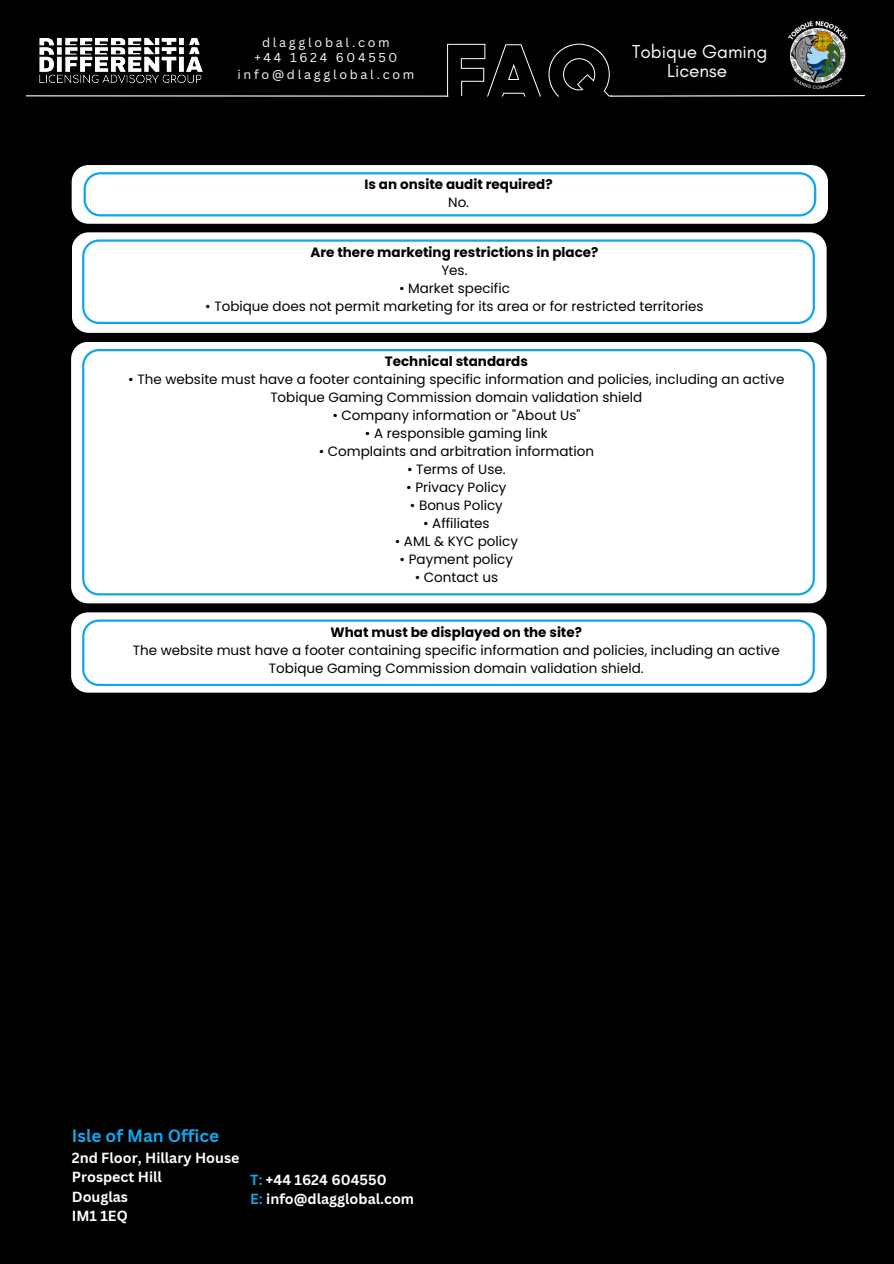
<style>
.page{position:relative;width:894px;height:1264px;background:#fff}
.page>*{position:absolute;margin:0;border:0;box-sizing:border-box;transform-origin:0 0}
.t1{font:19.05px/19px "Glacial Indifference";color:#fff;text-align:center}
.t2{font:700 17.25px "Canva Sans";color:#11a6e9}
.t3{font:700 14.25px/19.2px "Canva Sans";color:#fff}
.t4{font:13.5px/18px "Poppins";color:#000;text-align:center}
.t5{font:700 13.5px/18px "Poppins";color:#000;text-align:center}
.t6{font:12.6px "Canva Sans";letter-spacing:.215em;color:#fff}
.s1{font-weight:400}
.s2{font-weight:700}
.s3{color:#11a6e9}
</style>
<div class="page">
<div style="left:0;top:0;width:893px;height:1263px;background:#000"></div>
<div style="left:72px;top:232px;width:754px;height:101px;background:#fff;border-radius:17px"></div>
<svg style="left:82px;top:239px;width:732px;height:85px"></svg>
<div style="left:71px;top:342px;width:755px;height:261px;background:#fff;border-radius:17px"></div>
<svg style="left:82px;top:349px;width:732px;height:246px"></svg>
<div style="left:71px;top:612px;width:755px;height:80px;background:#fff;border-radius:17px"></div>
<svg style="left:82px;top:619px;width:732px;height:67px"></svg>
<img style="left:39px;top:38px;width:164px;height:46px">
<svg style="left:447px;top:44px;width:94px;height:53px"></svg>
<svg style="left:548px;top:44px;width:317px;height:53px"></svg>
<hr style="left:26px;top:95px;width:422px;height:2px;background:#fff">
<img style="left:788px;top:22px;width:58px;height:66px">
<div style="left:72px;top:165px;width:755px;height:59px;background:#fff;border-radius:17px"></div>
<svg style="left:83px;top:172px;width:733px;height:44px"></svg>
<h1 class="t6" style="left:262px;top:34px;width:129px">dlagglobal.com</h1>
<p class="t6" style="left:237px;top:65px;width:178px">info@dlagglobal.com</p>
<p class="t6" style="left:254px;top:49px;width:144px">+44 1624 604550</p>
<h3 class="t5" style="left:364px;top:175px;width:190px">Is an onsite audit required?<br><span class="s1">No.</span></h3>
<p class="t1" style="left:632px;top:42px;width:137px">Tobique Gaming<br>License</p>
<p class="t5" style="left:310px;top:243px;width:289px">Are there marketing restrictions in place?<br><span class="s1">Yes.</span></p>
<p class="t4" style="left:399px;top:279px;width:112px">• Market specific</p>
<p class="t4" style="left:205px;top:297px;width:499px">• Tobique does not permit marketing for its area or for restricted territories</p>
<p class="t5" style="left:385px;top:352px;width:144px">Technical standards</p>
<p class="t4" style="left:128px;top:370px;width:657px">• The website must have a footer containing specific information and policies, including an active<br>Tobique Gaming Commission domain validation shield</p>
<p class="t4" style="left:332px;top:406px;width:249px">• Company information or "About Us"</p>
<p class="t4" style="left:365px;top:424px;width:184px">• A responsible gaming link</p>
<p class="t4" style="left:318px;top:442px;width:277px">• Complaints and arbitration information</p>
<p class="t4" style="left:407px;top:460px;width:100px">• Terms of Use.</p>
<p class="t4" style="left:406px;top:478px;width:102px">• Privacy Policy</p>
<p class="t4" style="left:410px;top:496px;width:94px">• Bonus Policy</p>
<p class="t4" style="left:423px;top:514px;width:68px">• Affiliates</p>
<p class="t4" style="left:394px;top:532px;width:125px">• AML &amp; KYC policy</p>
<p class="t4" style="left:399px;top:550px;width:115px">• Payment policy</p>
<p class="t4" style="left:414px;top:568px;width:85px">• Contact us</p>
<p class="t4" style="left:133px;top:623px;width:648px"><span class="s2">What must be displayed on the site?<br></span>The website must have a footer containing specific information and policies, including an active<br>Tobique Gaming Commission domain validation shield.</p>
<p class="t2" style="left:72px;top:1123px;width:149px">Isle of Man Office</p>
<p class="t3" style="left:72px;top:1148px;width:169px">2nd Floor, Hillary House<br>Prospect Hill<br>Douglas<br>IM1 1EQ</p>
<h3 class="t3" style="left:250px;top:1169px;width:165px"><span class="s3">T:</span> +44 1624 604550<br><span class="s3">E:</span> info@dlagglobal.com</h3>
</div>
